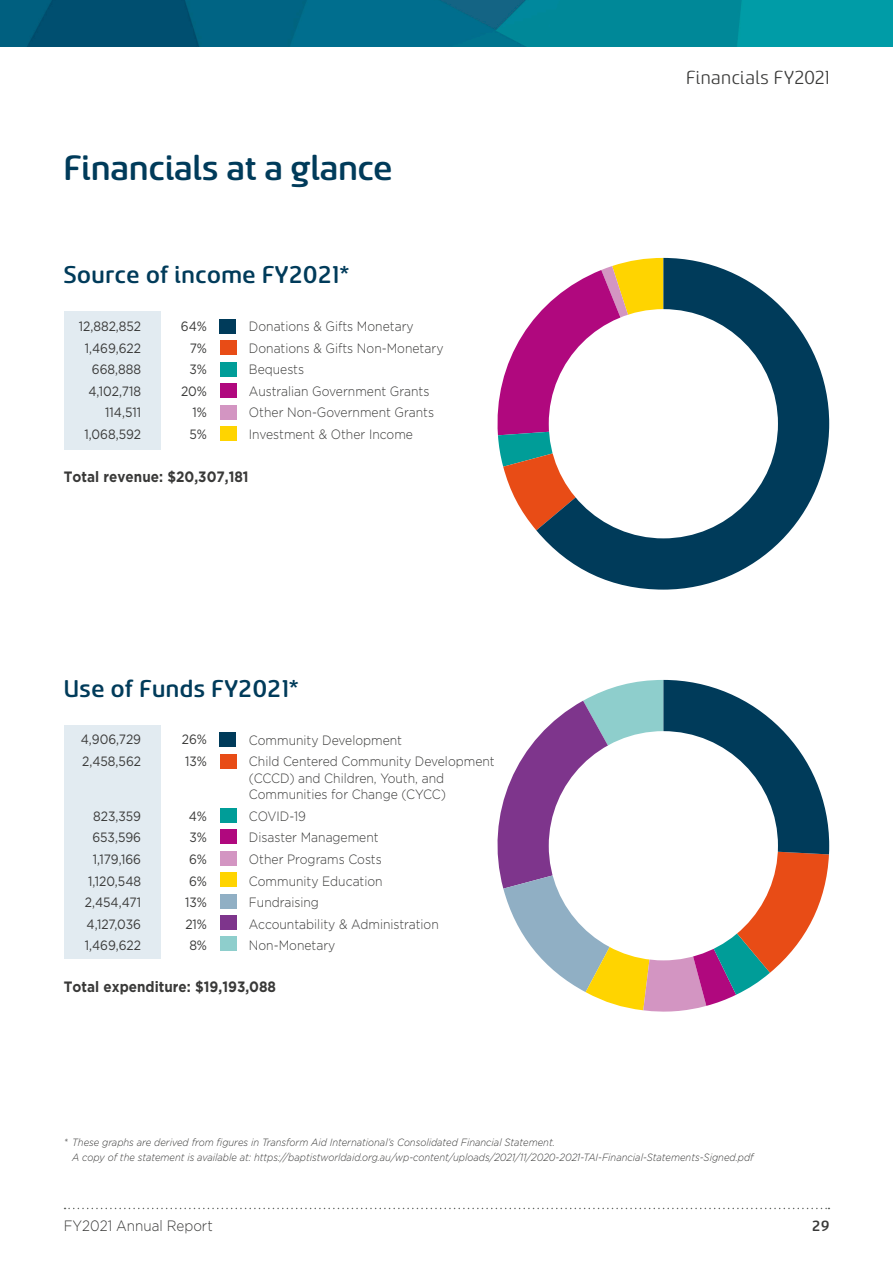
<style>
.page{position:relative;width:893px;height:1263px;background:#fff}
.page>*{position:absolute;margin:0;border:0;box-sizing:border-box;transform-origin:0 0}
.FR_A_head{font:500 39px "Sancoale Softened";letter-spacing:.005em;color:#003b5a}
.diagram_table_graphi{font:500 27px "Sancoale Softened";letter-spacing:.02em;color:#003b5a}
.t1{font:21px "Sancoale Softened";letter-spacing:.02em;color:#393938}
.t2{font:500 16.5px "Sancoale Softened";color:#393938}
.Total_sums_financial{font:700 15px "Gotham";color:#393938;scale:.9 1}
.t3{font:300 15px "Gotham";color:#393938;scale:.9 1}
.Pie_chart_body{font:300 13.5px/16.5px "Gotham";color:#393938;scale:.9 1}
.pie_chart_figures{font:13.5px "Gotham";color:#393938;scale:.9 1}
.table_footnotes{font:italic 300 10.5px/15px "Gotham";color:#393938;scale:.9 1}
</style>
<div class="page">
<img style="left:0;top:0;width:893px;height:47px">
<div style="left:64px;top:311px;width:96px;height:139px;background:#e2ebf1"></div>
<div style="left:64px;top:725px;width:96px;height:233px;background:#e2ebf1"></div>
<div style="left:220px;top:733px;width:16px;height:14px;background:#003b5a"></div>
<div style="left:220px;top:754px;width:16px;height:14px;background:#e84c16"></div>
<div style="left:220px;top:808px;width:16px;height:14px;background:#009d98"></div>
<div style="left:220px;top:830px;width:16px;height:14px;background:#b0087e"></div>
<div style="left:220px;top:851px;width:16px;height:14px;background:#d395c2"></div>
<div style="left:220px;top:894px;width:16px;height:14px;background:#90afc4"></div>
<div style="left:220px;top:872px;width:16px;height:15px;background:#ffd400"></div>
<div style="left:220px;top:915px;width:16px;height:14px;background:#7e358c"></div>
<div style="left:220px;top:937px;width:16px;height:14px;background:#8ececc"></div>
<svg style="left:497px;top:680px;width:332px;height:332px"></svg>
<div style="left:549px;top:731px;width:229px;height:229px;background:#fff;border-radius:50%"></div>
<div style="left:220px;top:319px;width:16px;height:14px;background:#003b5a"></div>
<div style="left:220px;top:341px;width:16px;height:14px;background:#e84c16"></div>
<div style="left:220px;top:362px;width:16px;height:14px;background:#009d98"></div>
<div style="left:220px;top:384px;width:16px;height:14px;background:#b0087e"></div>
<div style="left:220px;top:405px;width:16px;height:14px;background:#d395c2"></div>
<div style="left:220px;top:426px;width:16px;height:15px;background:#ffd400"></div>
<svg style="left:497px;top:317px;width:39px;height:213px"></svg>
<svg style="left:536px;top:258px;width:293px;height:332px;fill:#003b5a"></svg>
<div style="left:549px;top:309px;width:229px;height:229px;background:#fff;border-radius:50%"></div>
<svg style="left:65px;top:1208px;width:764px;height:1px"></svg>
<p class="FR_A_head" style="left:64px;top:150px;width:330px">Financials at a glance</p>
<p class="diagram_table_graphi" style="left:64px;top:262px;width:287px">Source of income FY2021*</p>
<p class="pie_chart_figures" style="left:79px;top:319px;width:71px">12,882,852</p>
<p class="pie_chart_figures" style="left:85px;top:340px;width:64px">1,469,622</p>
<p class="pie_chart_figures" style="left:92px;top:362px;width:56px">668,888</p>
<p class="pie_chart_figures" style="left:88px;top:384px;width:60px">4,102,718</p>
<p class="pie_chart_figures" style="left:105px;top:405px;width:41px">114,511</p>
<p class="pie_chart_figures" style="left:85px;top:427px;width:64px">1,068,592</p>
<p class="pie_chart_figures" style="left:181px;top:319px;width:31px">64%</p>
<p class="pie_chart_figures" style="left:190px;top:340px;width:21px">7%</p>
<p class="pie_chart_figures" style="left:190px;top:362px;width:21px">3%</p>
<p class="pie_chart_figures" style="left:181px;top:384px;width:30px">20%</p>
<p class="pie_chart_figures" style="left:193px;top:405px;width:18px">1%</p>
<p class="pie_chart_figures" style="left:190px;top:427px;width:21px">5%</p>
<p class="Pie_chart_body" style="left:249px;top:318px;width:185px">Donations &amp; Gifts Monetary</p>
<p class="Pie_chart_body" style="left:249px;top:339px;width:218px">Donations &amp; Gifts Non-Monetary</p>
<p class="Pie_chart_body" style="left:249px;top:361px;width:63px">Bequests</p>
<p class="Pie_chart_body" style="left:249px;top:383px;width:202px">Australian Government Grants</p>
<p class="Pie_chart_body" style="left:249px;top:404px;width:207px">Other Non-Government Grants</p>
<p class="Pie_chart_body" style="left:249px;top:426px;width:184px">Investment &amp; Other Income</p>
<p class="Total_sums_financial" style="left:64px;top:468px;width:207px">Total revenue: $20,307,181</p>
<p class="diagram_table_graphi" style="left:64px;top:675px;width:237px">Use of Funds FY2021*</p>
<p class="Pie_chart_body" style="left:249px;top:731px;width:172px">Community Development</p>
<p class="Pie_chart_body" style="left:249px;top:753px;width:275px">Child Centered Community Development (CCCD) and Children, Youth, and<br>Communities for Change (CYCC)</p>
<p class="Pie_chart_body" style="left:249px;top:807px;width:65px">COVID-19</p>
<p class="Pie_chart_body" style="left:249px;top:829px;width:146px">Disaster Management</p>
<p class="Pie_chart_body" style="left:249px;top:851px;width:149px">Other Programs Costs</p>
<p class="Pie_chart_body" style="left:249px;top:872px;width:150px">Community Education</p>
<p class="Pie_chart_body" style="left:249px;top:894px;width:79px">Fundraising</p>
<p class="Pie_chart_body" style="left:249px;top:915px;width:212px">Accountability &amp; Administration</p>
<p class="Pie_chart_body" style="left:249px;top:937px;width:98px">Non-Monetary</p>
<p class="pie_chart_figures" style="left:81px;top:732px;width:69px">4,906,729</p>
<p class="pie_chart_figures" style="left:82px;top:754px;width:67px">2,458,562</p>
<p class="pie_chart_figures" style="left:182px;top:732px;width:30px">26%</p>
<p class="pie_chart_figures" style="left:185px;top:754px;width:26px">13%</p>
<p class="pie_chart_figures" style="left:93px;top:808px;width:55px">823,359</p>
<p class="pie_chart_figures" style="left:92px;top:830px;width:56px">653,596</p>
<p class="pie_chart_figures" style="left:93px;top:852px;width:55px">1,179,166</p>
<p class="pie_chart_figures" style="left:88px;top:873px;width:60px">1,120,548</p>
<p class="pie_chart_figures" style="left:85px;top:895px;width:64px">2,454,471</p>
<p class="pie_chart_figures" style="left:87px;top:916px;width:62px">4,127,036</p>
<p class="pie_chart_figures" style="left:85px;top:938px;width:64px">1,469,622</p>
<p class="pie_chart_figures" style="left:189px;top:808px;width:22px">4%</p>
<p class="pie_chart_figures" style="left:190px;top:830px;width:21px">3%</p>
<p class="pie_chart_figures" style="left:189px;top:852px;width:21px">6%</p>
<p class="pie_chart_figures" style="left:189px;top:873px;width:21px">6%</p>
<p class="pie_chart_figures" style="left:185px;top:895px;width:26px">13%</p>
<p class="pie_chart_figures" style="left:185px;top:916px;width:26px">21%</p>
<p class="pie_chart_figures" style="left:189px;top:938px;width:21px">8%</p>
<p class="Total_sums_financial" style="left:64px;top:978px;width:237px">Total expenditure: $19,193,088</p>
<h3 class="t1" style="left:686px;top:68px;width:145px">Financials FY2021</h3>
<p class="table_footnotes" style="left:72px;top:1135px;width:759px;text-indent:-9px">* These graphs are derived from figures in Transform Aid International’s Consolidated Financial Statement.<br>A copy of the statement is available at: https://baptistworldaid.org.au/wp-content/uploads/2021/11/2020-2021-TAI-Financial-Statements-Signed.pdf</p>
<p class="t3" style="left:64px;top:1218px;width:167px">FY2021 Annual Report</p>
<p class="t2" style="left:812px;top:1218px;width:19px">29</p>
</div>
